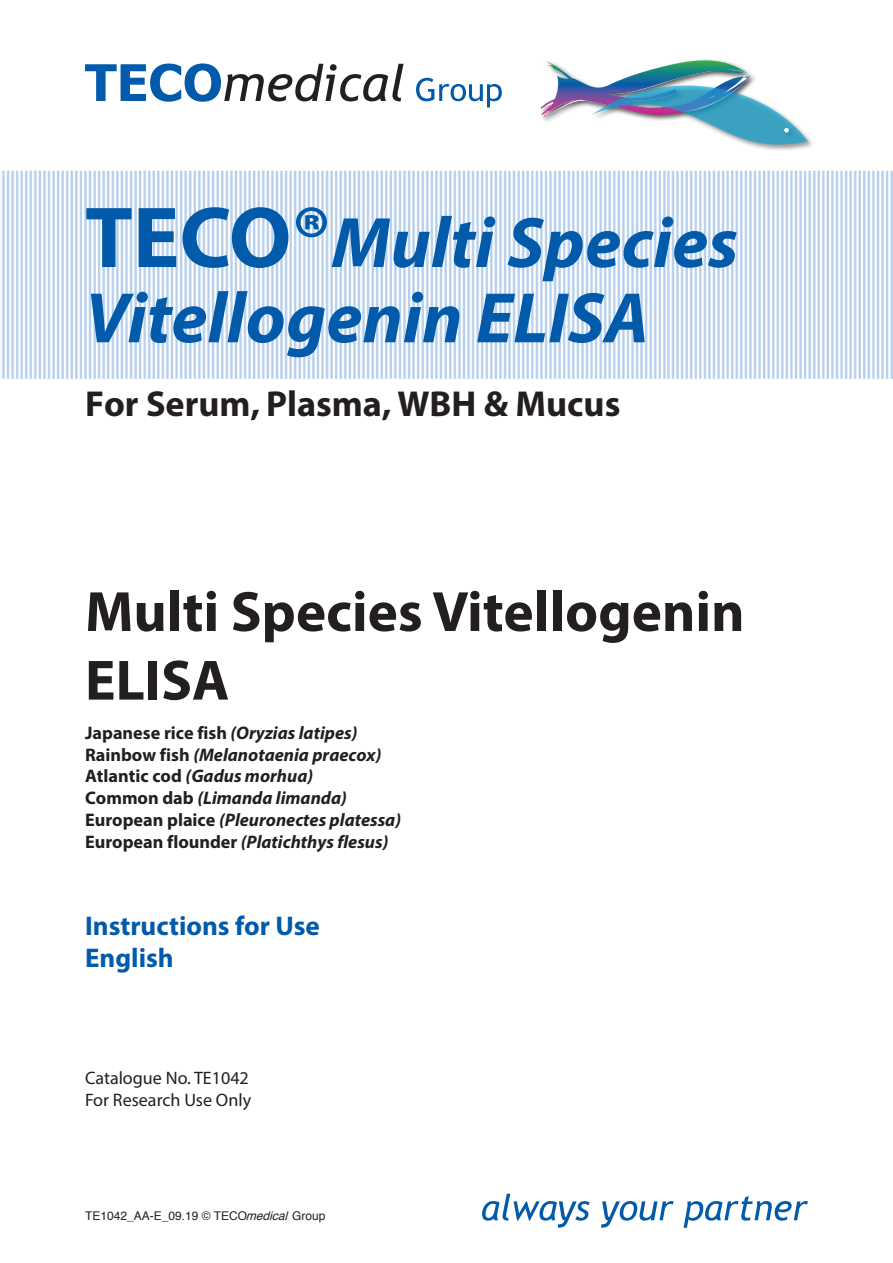
<style>
.page{position:relative;width:893px;height:1263px;background:#fff}
.page>*{position:absolute;margin:0;border:0;box-sizing:border-box;transform-origin:0 0}
.t1{font:italic 700 72px/75.3px "Myriad Pro";color:#015aaa}
.t2{font:700 57.15px/68.6px "Myriad Pro";color:#231f20}
.t3{font:700 36.15px "Myriad Pro";color:#231f20}
.t4{font:700 27.15px/32.5px "Myriad Pro";color:#015aaa}
.t5{font:italic 700 18.15px/21.8px "Myriad Pro";color:#231f20}
.t6{font:18px/21.6px "Myriad Pro";color:#231f20}
.t7{font:12px "Helvetica";color:#231f20}
.s1{font-style:normal;font-size:87.3px}
.s2{font-style:normal}
.s3{font-style:italic}
</style>
<div class="page">
<div style="left:539px;top:59px;width:276px;height:93px;background:#231f20;opacity:.75"></div>
<svg style="left:541px;top:59px;width:267px;height:86px"></svg>
<img style="left:0;top:170px;width:893px;height:208px">
<svg style="left:482px;top:1194px;width:326px;height:34px"></svg>
<svg style="left:416px;top:78px;width:86px;height:29px"></svg>
<svg style="left:85px;top:63px;width:319px;height:39px"></svg>
<h1 class="t1" style="left:85px;top:203px;width:655px"><span class="s1">TECO®</span>Multi Species<br>Vitellogenin ELISA</h1>
<h3 class="t3" style="left:85px;top:380px;width:537px">For Serum, Plasma, WBH &amp; Mucus</h3>
<h2 class="t2" style="left:85px;top:576px;width:661px">Multi Species Vitellogenin<br>ELISA</h2>
<p class="t5" style="left:85px;top:721px;width:318px"><span class="s2">Japanese rice fish</span> (Oryzias latipes)<br><span class="s2">Rainbow fish</span> (Melanotaenia praecox)<br><span class="s2">Atlantic cod</span> (Gadus morhua)<br><span class="s2">Common dab</span> (Limanda limanda)<br><span class="s2">European plaice</span> (Pleuronectes platessa)<br><span class="s2">European flounder</span> (Platichthys flesus)</p>
<h3 class="t4" style="left:85px;top:908px;width:236px">Instructions for Use<br>English</h3>
<p class="t6" style="left:85px;top:1067px;width:168px">Catalogue No. TE1042<br>For Research Use Only</p>
<p class="t7" style="left:85px;top:1206px;width:242px">TE1042_AA-E_09.19 © TECO<span class="s3">medical</span>Group</p>
</div>
